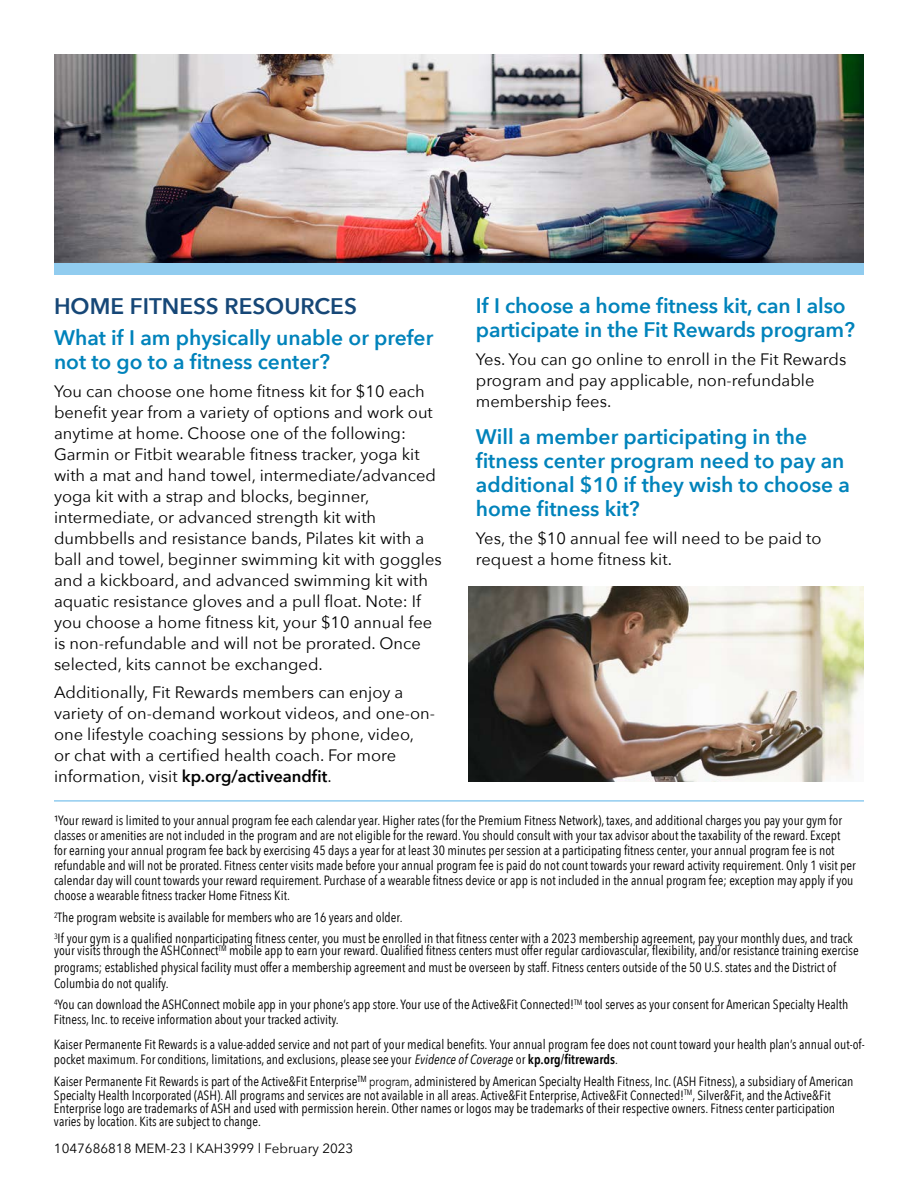
<style>
.page{position:relative;width:918px;height:1188px;background:#fff}
.page>*{position:absolute;margin:0;border:0;box-sizing:border-box;transform-origin:0 0}
.t1{font:600 22.5px "Avenir Next";color:#164777}
.t2{font:600 21px/24px "Avenir Next";color:#0083bb}
.t3{font:16.5px/21px "Avenir Next";color:#000}
.t4{font:13.35px/15px "Avenir Next Condensed";color:#000}
.t5{font:13.35px "Avenir Next";color:#000}
.s1{font-weight:600}
.s2{font-style:italic}
.s3{font-family:"Avenir Next LT Pro"}
</style>
<div class="page">
<img style="left:54px;top:54px;width:810px;height:210px">
<hr style="left:54px;top:800px;width:810px;height:2px;background:#91ccef">
<img style="left:468px;top:587px;width:396px;height:195px">
<div style="left:54px;top:264px;width:810px;height:11px;background:#91ccef"></div>
<h2 class="t1" style="left:54px;top:287px;width:304px">HOME FITNESS RESOURCES</h2>
<h3 class="t2" style="left:54px;top:325px;width:381px">What if I am physically unable or prefer not to go to a fitness center?</h3>
<p class="t3" style="left:54px;top:380px;width:389px">You can choose one home fitness kit for $10 each benefit year from a variety of options and work out anytime at home. Choose one of the following:<br>Garmin or Fitbit wearable fitness tracker, yoga kit with a mat and hand towel, intermediate/advanced yoga kit with a strap and blocks, beginner, intermediate, or advanced strength kit with dumbbells and resistance bands, Pilates kit with a ball and towel, beginner swimming kit with goggles and a kickboard, and advanced swimming kit with aquatic resistance gloves and a pull float. Note: If you choose a home fitness kit, your $10 annual fee is non-refundable and will not be prorated. Once selected, kits cannot be exchanged.</p>
<p class="t3" style="left:54px;top:681px;width:383px">Additionally, Fit Rewards members can enjoy a variety of on-demand workout videos, and one-on&shy;one lifestyle coaching sessions by phone, video,<br>or chat with a certified health coach. For more information, visit <span class="s1">kp.org/activeandfit</span>.</p>
<h3 class="t2" style="left:476px;top:293px;width:381px">If I choose a home fitness kit, can I also participate in the Fit Rewards program?</h3>
<p class="t3" style="left:476px;top:348px;width:372px">Yes. You can go online to enroll in the Fit Rewards program and pay applicable, non-refundable membership fees.</p>
<h3 class="t2" style="left:476px;top:424px;width:376px">Will a member participating in the fitness center program need to pay an additional $10 if they wish to choose a home fitness kit?</h3>
<p class="t3" style="left:476px;top:527px;width:347px">Yes, the $10 annual fee will need to be paid to request a home fitness kit.</p>
<p class="t4" style="left:54px;top:813px;width:803px">¹Your reward is limited to your annual program fee each calendar year. Higher rates (for the Premium Fitness Network), taxes, and additional charges you pay your gym for classes or amenities are not included in the program and are not eligible for the reward. You should consult with your tax advisor about the taxability of the reward. Except for earning your annual program fee back by exercising 45 days a year for at least 30 minutes per session at a participating fitness center, your annual program fee is not refundable and will not be prorated. Fitness center visits made before your annual program fee is paid do not count towards your reward activity requirement. Only 1 visit per calendar day will count towards your reward requirement. Purchase of a wearable fitness device or app is not included in the annual program fee; exception may apply if you choose a wearable fitness tracker Home Fitness Kit.</p>
<p class="t4" style="left:54px;top:906px;width:800px;line-height:21.3px"><sup>2</sup>The program website is available for members who are 16 years and older.<br><sup>3</sup>If your gym is a qualified nonparticipating fitness center, you must be enrolled in that fitness center with a 2023 membership agreement, pay your monthly dues, and track</p>
<p class="t4" style="left:54px;top:942px;width:806px;line-height:16.5px">your visits through the ASHConnect<sup>TM</sup> mobile app to earn your reward. Qualified fitness centers must offer regular cardiovascular, flexibility, and/or resistance training exercise programs; established physical facility must offer a membership agreement and must be overseen by staff. Fitness centers outside of the 50 U.S. states and the District of<br>Columbia do not qualify.</p>
<p class="t4" style="left:54px;top:997px;width:796px"><sup>4</sup>You can download the ASHConnect mobile app in your phone’s app store. Your use of the Active&amp;Fit Connected!<sup>TM</sup> tool serves as your consent for American Specialty Health<br>Fitness, Inc. to receive information about your tracked activity.</p>
<p class="t4" style="left:54px;top:1037px;width:812px">Kaiser Permanente Fit Rewards is a value-added service and not part of your medical benefits. Your annual program fee does not count toward your health plan’s annual out-of&shy;pocket maximum. For conditions, limitations, and exclusions, please see your <span class="s2">Evidence of Coverage</span> or <span class="s1">kp.org/fitrewards</span>.</p>
<p class="t4" style="left:54px;top:1074px;width:801px;line-height:13.4px">Kaiser Permanente Fit Rewards is part of the Active&amp;Fit Enterprise<sup>TM</sup> <span class="s3">program</span>, administered by American Specialty Health Fitness, Inc. (ASH Fitness), a subsidiary of American Specialty Health Incorporated (ASH). All programs and services are not available in all areas. Active&amp;Fit Enterprise, Active&amp;Fit Connected!<sup>TM</sup>, Silver&amp;Fit, and the Active&amp;Fit Enterprise logo are trademarks of ASH and used with permission herein. Other names or logos may be trademarks of their respective owners. Fitness center participation varies by location. Kits are subject to change.</p>
<p class="t5" style="left:54px;top:1137px;width:301px">1047686818 MEM-23 l KAH3999 l February 2023</p>
</div>
